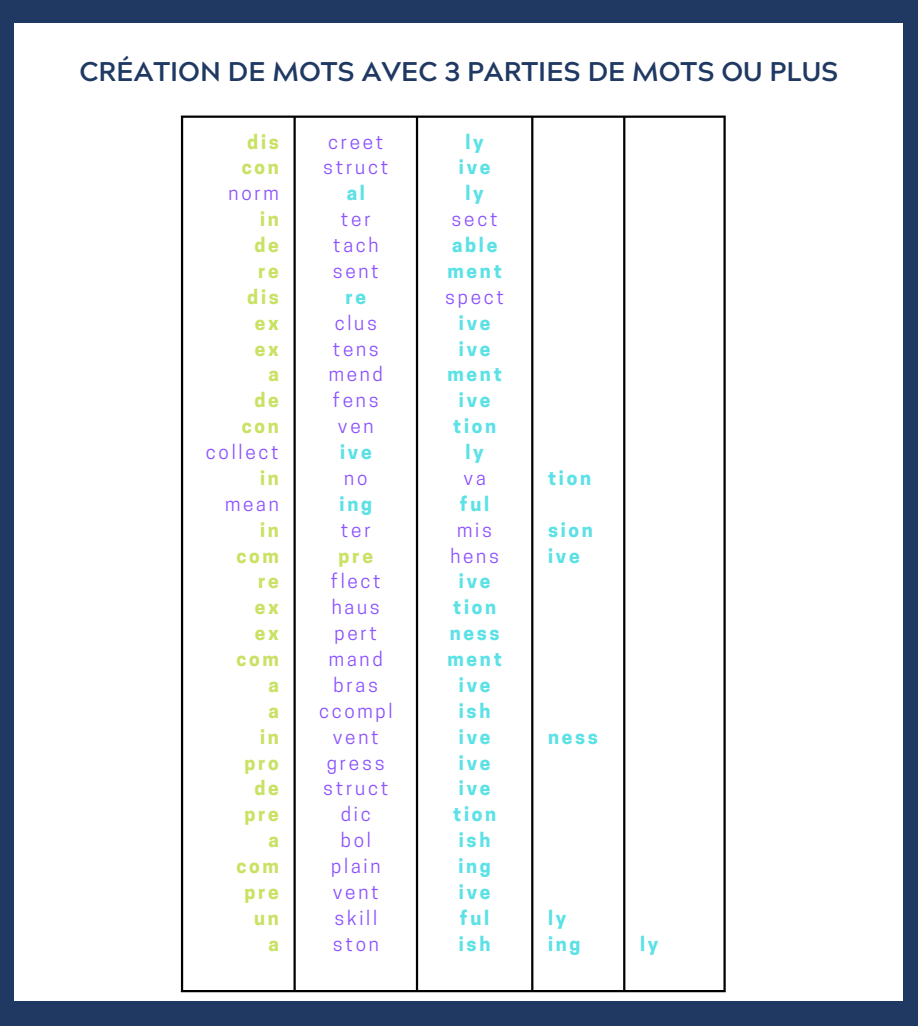
<style>
.page{position:relative;width:918px;height:1026px;background:#203963}
.page>*{position:absolute;margin:0;border:0;box-sizing:border-box;transform-origin:0 0}
.t1{font:700 27px "Acherus Grotesque";color:#203963}
.t2{font:19.05px/25.8px "Cooper Hewitt";letter-spacing:.145em;color:#8c52ff;text-align:center}
.t3{font:700 19.05px/25.8px "Cooper Hewitt";letter-spacing:.145em;color:#5ce1e6;text-align:center}
.t4{font:700 19.05px/25.8px "Cooper Hewitt";letter-spacing:.145em;color:#c9e265;text-align:right}
</style>
<div class="page">
<div style="left:15px;top:23px;width:888px;height:978px;background:#fff"></div>
<hr style="left:181px;top:118px;width:2px;height:872px;background:#000">
<hr style="left:294px;top:118px;width:2px;height:872px;background:#000">
<hr style="left:416px;top:118px;width:2px;height:872px;background:#000">
<hr style="left:531px;top:118px;width:2px;height:872px;background:#000">
<hr style="left:623px;top:118px;width:2px;height:872px;background:#000">
<hr style="left:723px;top:118px;width:3px;height:872px;background:#000">
<hr style="left:181px;top:116px;width:545px;height:2px;background:#000">
<hr style="left:181px;top:990px;width:545px;height:2px;background:#000">
<h1 class="t1" style="left:79px;top:61px;width:761px">CRÉATION DE MOTS AVEC 3 PARTIES DE MOTS OU PLUS</h1>
<p class="t4" style="left:242px;top:131px;width:39px;text-align:left">dis con</p>
<p class="t2" style="left:229px;top:183px;width:52px">norm</p>
<p class="t4" style="left:242px;top:208px;width:39px">in de re dis ex ex a de con</p>
<p class="t2" style="left:206px;top:441px;width:74px">collect</p>
<p class="t4" style="left:260px;top:467px;width:20px">in</p>
<p class="t2" style="left:225px;top:493px;width:55px">mean</p>
<p class="t4" style="left:236px;top:519px;width:44px">in com re ex ex com a<br>a<br>in pro de pre a com pre un<br>a</p>
<p class="t2" style="left:323px;top:131px;width:67px;text-align:left">creet struct</p>
<p class="t3" style="left:347px;top:183px;width:20px">al</p>
<p class="t2" style="left:333px;top:208px;width:48px">ter tach sent</p>
<p class="t3" style="left:345px;top:286px;width:22px">re</p>
<p class="t2" style="left:329px;top:312px;width:56px">clus tens mend fens ven</p>
<p class="t3" style="left:340px;top:441px;width:33px">ive</p>
<p class="t2" style="left:344px;top:467px;width:25px">no</p>
<p class="t3" style="left:340px;top:493px;width:34px">ing</p>
<p class="t2" style="left:341px;top:519px;width:31px">ter</p>
<p class="t4" style="left:339px;top:545px;width:36px">pre</p>
<p class="t2" style="left:319px;top:571px;width:75px">flect haus pert mand bras ccompl vent gress struct dic<br>bol plain vent skill ston</p>
<p class="t3" style="left:459px;top:131px;width:33px">ly ive ly</p>
<p class="t2" style="left:452px;top:208px;width:48px">sect</p>
<p class="t3" style="left:447px;top:234px;width:56px;text-align:left">able ment</p>
<p class="t2" style="left:445px;top:286px;width:61px">spect</p>
<p class="t3" style="left:447px;top:312px;width:56px">ive ive ment ive tion ly</p>
<p class="t2" style="left:464px;top:467px;width:24px">va</p>
<p class="t3" style="left:460px;top:493px;width:31px">ful</p>
<p class="t2" style="left:450px;top:519px;width:50px">mis hens</p>
<p class="t3" style="left:447px;top:571px;width:56px">ive tion ness ment ive ish ive ive ive tion ish ing ive ful ish</p>
<p class="t3" style="left:548px;top:467px;width:45px">tion</p>
<p class="t3" style="left:548px;top:519px;width:46px;text-align:left">sion ive</p>
<p class="t3" style="left:548px;top:726px;width:51px">ness</p>
<p class="t3" style="left:548px;top:907px;width:34px;text-align:left">ly ing</p>
<p class="t3" style="left:640px;top:933px;width:20px">ly</p>
</div>
